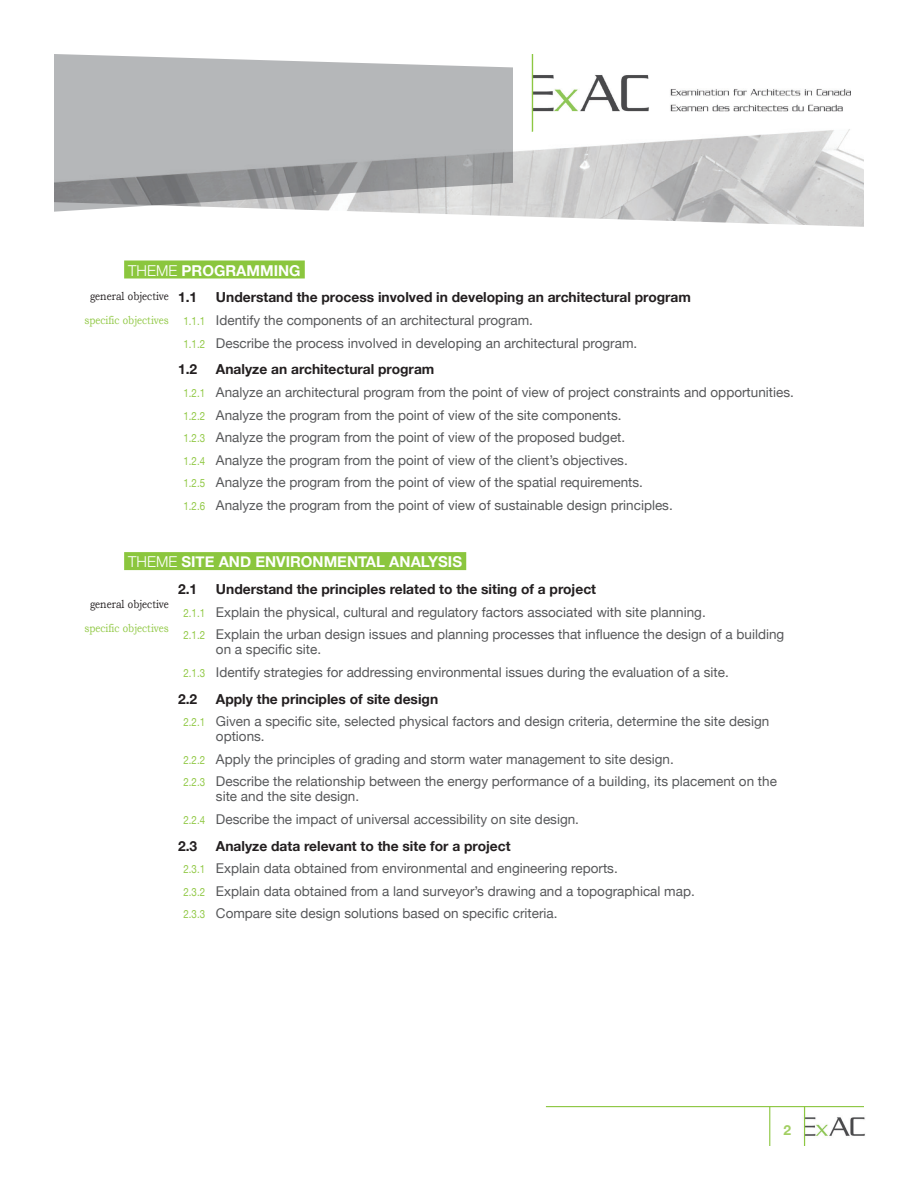
<style>
.page{position:relative;width:918px;height:1188px;background:#fff}
.page>*{position:absolute;margin:0;border:0;box-sizing:border-box;transform-origin:0 0}
.titre_point{font:700 15px "Helvetica Neue";color:#fff}
.sous_titres{font:700 13.8px "Helvetica Neue";color:#231f20}
.t1{font:700 13.8px "Helvetica Neue";color:#a2cf62}
.sous_points{font:13.5px/15px "Helvetica Neue";color:#57585a}
.t2{font:11.4px "Bookman Old Style";color:#92c947;scale:.85 1}
.t3{font:11.4px "Bookman Old Style";color:#231f20;scale:.85 1}
.s1{font-weight:300}
.s2{font-size:11.4px;color:#92c947}
</style>
<div class="page">
<img style="left:799px;top:1107px;width:66px;height:39px">
<img style="left:386px;top:90px;width:478px;height:137px">
<img style="left:523px;top:54px;width:327px;height:78px">
<svg style="left:54px;top:54px;width:459px;height:158px;background:#b4b5b7"></svg>
<hr style="left:804px;top:1106px;width:1px;height:40px;background:#8bc63e">
<hr style="left:769px;top:1106px;width:1px;height:40px;background:#8bc63e">
<hr style="left:546px;top:1106px;width:318px;height:1px;background:#8bc63e">
<hr style="left:532px;top:54px;width:1px;height:78px;background:#8bc63e">
<div style="left:124px;top:261px;width:181px;height:18px;background:#8bc63e"></div>
<div style="left:124px;top:552px;width:342px;height:18px;background:#8bc63e"></div>
<p class="titre_point" style="left:128px;top:258px;width:174px"><span class="s1">THEME</span> PROGRAMMING</p>
<p class="sous_titres" style="left:178px;top:287px;width:21px">1.1</p>
<p class="sous_titres" style="left:216px;top:287px;width:477px">Understand the process involved in developing an architectural program</p>
<p class="sous_points" style="left:184px;top:313px;width:351px"><span class="s2">1.1.1</span> Identify the components of an architectural program.</p>
<p class="sous_points" style="left:184px;top:336px;width:455px"><span class="s2">1.1.2</span> Describe the process involved in developing an architectural program.</p>
<p class="sous_titres" style="left:178px;top:359px;width:21px">1.2</p>
<p class="sous_titres" style="left:216px;top:359px;width:220px">Analyze an architectural program</p>
<p class="sous_points" style="left:184px;top:385px;width:612px"><span class="s2">1.2.1</span> Analyze an architectural program from the point of view of project constraints and opportunities.</p>
<p class="sous_points" style="left:184px;top:408px;width:439px"><span class="s2">1.2.2</span> Analyze the program from the point of view of the site components.</p>
<p class="sous_points" style="left:184px;top:431px;width:443px"><span class="s2">1.2.3</span> Analyze the program from the point of view of the proposed budget.</p>
<p class="sous_points" style="left:184px;top:453px;width:446px"><span class="s2">1.2.4</span> Analyze the program from the point of view of the client’s objectives.</p>
<p class="sous_points" style="left:184px;top:476px;width:461px"><span class="s2">1.2.5</span> Analyze the program from the point of view of the spatial requirements.</p>
<p class="sous_points" style="left:184px;top:498px;width:491px"><span class="s2">1.2.6</span> Analyze the program from the point of view of sustainable design principles.</p>
<p class="t3" style="left:90px;top:289px;width:94px">general objective</p>
<p class="t2" style="left:84px;top:313px;width:101px">specific objectives</p>
<p class="titre_point" style="left:128px;top:550px;width:335px"><span class="s1">THEME</span> SITE AND ENVIRONMENTAL ANALYSIS</p>
<p class="sous_titres" style="left:178px;top:578px;width:21px">2.1</p>
<p class="sous_titres" style="left:216px;top:578px;width:382px">Understand the principles related to the siting of a project</p>
<p class="sous_points" style="left:184px;top:605px;width:524px"><span class="s2">2.1.1</span> Explain the physical, cultural and regulatory factors associated with site planning.</p>
<p class="sous_points" style="left:216px;top:628px;width:570px;text-indent:-32px"><span class="s2">2.1.2</span> Explain the urban design issues and planning processes that influence the design of a building on a specific site.</p>
<p class="sous_points" style="left:184px;top:665px;width:547px"><span class="s2">2.1.3</span> Identify strategies for addressing environmental issues during the evaluation of a site.</p>
<p class="sous_titres" style="left:178px;top:688px;width:21px">2.2</p>
<p class="sous_titres" style="left:216px;top:688px;width:224px">Apply the principles of site design</p>
<p class="sous_points" style="left:216px;top:715px;width:555px;text-indent:-32px"><span class="s2">2.2.1</span> Given a specific site, selected physical factors and design criteria, determine the site design options.</p>
<p class="sous_points" style="left:184px;top:752px;width:492px"><span class="s2">2.2.2</span> Apply the principles of grading and storm water management to site design.</p>
<p class="sous_points" style="left:216px;top:775px;width:562px;text-indent:-32px"><span class="s2">2.2.3</span> Describe the relationship between the energy performance of a building, its placement on the site and the site design.</p>
<p class="sous_points" style="left:184px;top:812px;width:397px"><span class="s2">2.2.4</span> Describe the impact of universal accessibility on site design.</p>
<p class="sous_titres" style="left:178px;top:835px;width:21px">2.3</p>
<p class="sous_titres" style="left:216px;top:835px;width:296px">Analyze data relevant to the site for a project</p>
<p class="sous_points" style="left:184px;top:862px;width:436px"><span class="s2">2.3.1</span> Explain data obtained from environmental and engineering reports.</p>
<p class="sous_points" style="left:184px;top:884px;width:513px"><span class="s2">2.3.2</span> Explain data obtained from a land surveyor’s drawing and a topographical map.</p>
<p class="sous_points" style="left:184px;top:907px;width:375px"><span class="s2">2.3.3</span> Compare site design solutions based on specific criteria.</p>
<p class="t3" style="left:90px;top:597px;width:94px">general objective</p>
<p class="t2" style="left:84px;top:621px;width:101px">specific objectives</p>
<p class="t1" style="left:783px;top:1119px;width:9px">2</p>
</div>
